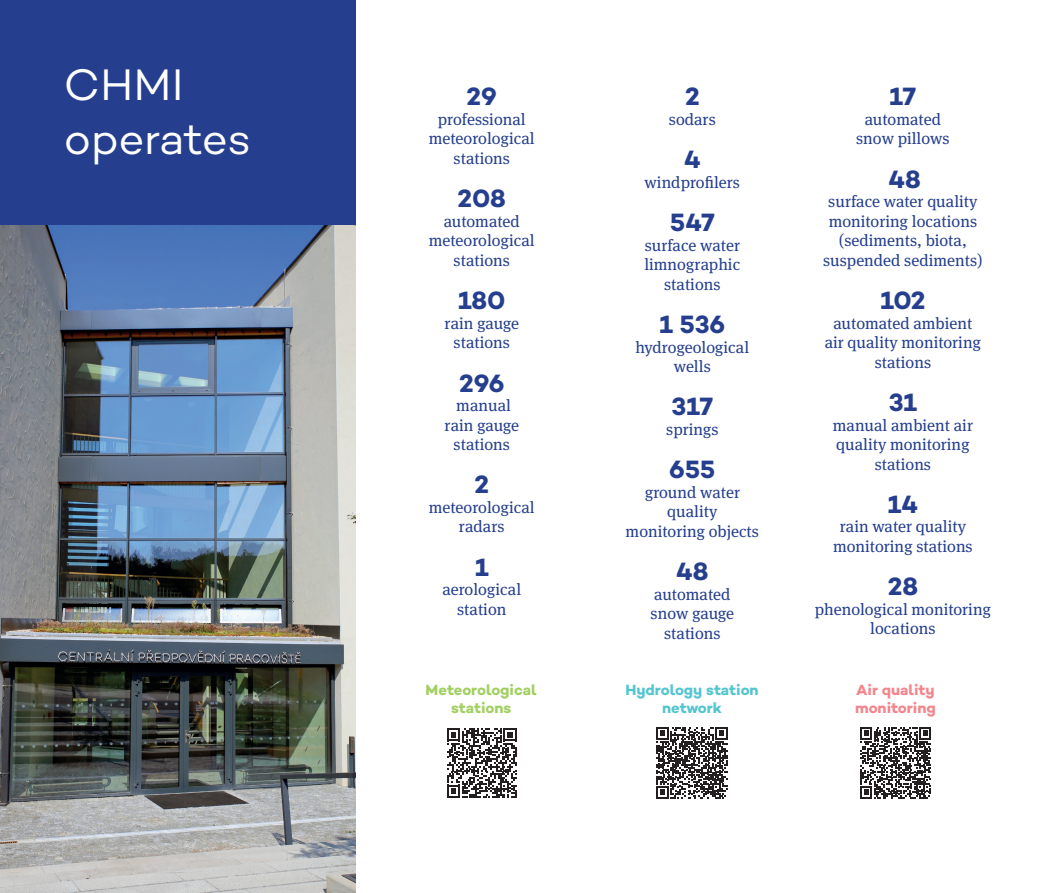
<style>
.page{position:relative;width:1063px;height:893px;background:#fff}
.page>*{position:absolute;margin:0;border:0;box-sizing:border-box;transform-origin:0 0}
.t1{font:45px/54px "Campton";letter-spacing:-.005em;color:#fff}
.t2{font:700 25.5px "Campton";color:#253f8e}
.t3{font:16.5px/19.5px "Meta Serif Pro";color:#253f8e;text-align:center}
.t4{font:700 15px/18px "Campton";letter-spacing:-.005em;color:#54c5cf;text-align:center}
.t5{font:700 15px/18px "Campton";letter-spacing:-.005em;color:#a2cf62;text-align:center}
.t6{font:700 15px/18px "Campton";color:#f3858d}
</style>
<div class="page">
<div style="left:0;top:0;width:356px;height:225px;background:#253f8e"></div>
<svg style="left:447px;top:728px;width:70px;height:70px"></svg>
<svg style="left:656px;top:727px;width:72px;height:71px"></svg>
<svg style="left:860px;top:727px;width:71px;height:71px"></svg>
<img style="left:0;top:225px;width:356px;height:668px">
<h1 class="t1" style="left:64px;top:57px;width:189px">CHMI operates</h1>
<h2 class="t2" style="left:467px;top:80px;width:32px">29</h2>
<p class="t3" style="left:429px;top:109px;width:107px">professional meteorological stations</p>
<h2 class="t2" style="left:458px;top:182px;width:50px">208</h2>
<p class="t3" style="left:429px;top:210px;width:107px">automated meteorological stations</p>
<h2 class="t2" style="left:458px;top:284px;width:49px">180</h2>
<p class="t3" style="left:445px;top:312px;width:76px">rain gauge stations</p>
<h2 class="t2" style="left:459px;top:367px;width:47px">296</h2>
<p class="t3" style="left:444px;top:395px;width:76px">manual rain gauge stations</p>
<h2 class="t2" style="left:475px;top:468px;width:16px">2</h2>
<p class="t3" style="left:429px;top:497px;width:107px">meteorological radars</p>
<h2 class="t2" style="left:475px;top:551px;width:15px">1</h2>
<p class="t3" style="left:442px;top:579px;width:80px">aerological station</p>
<h2 class="t2" style="left:685px;top:80px;width:16px">2</h2>
<p class="t3" style="left:669px;top:109px;width:48px">sodars</p>
<h2 class="t2" style="left:684px;top:143px;width:18px">4</h2>
<p class="t3" style="left:645px;top:171px;width:97px">windprofilers</p>
<h2 class="t2" style="left:670px;top:206px;width:46px">547</h2>
<p class="t3" style="left:644px;top:234px;width:97px">surface water limnographic stations</p>
<h2 class="t2" style="left:659px;top:308px;width:67px">1 536</h2>
<p class="t3" style="left:635px;top:336px;width:115px">hydrogeological wells</p>
<h2 class="t2" style="left:672px;top:390px;width:43px">317</h2>
<p class="t3" style="left:666px;top:419px;width:54px">springs</p>
<h2 class="t2" style="left:669px;top:453px;width:48px">655</h2>
<p class="t3" style="left:626px;top:481px;width:135px">ground water quality monitoring objects</p>
<h2 class="t2" style="left:676px;top:555px;width:34px">48</h2>
<p class="t3" style="left:651px;top:583px;width:85px">automated snow gauge stations</p>
<h2 class="t2" style="left:890px;top:80px;width:28px">17</h2>
<p class="t3" style="left:856px;top:109px;width:95px">automated snow pillows</p>
<h2 class="t2" style="left:889px;top:163px;width:34px">48</h2>
<p class="t3" style="left:823px;top:191px;width:161px">surface water quality monitoring locations (sediments, biota, suspended sediments)</p>
<h2 class="t2" style="left:880px;top:284px;width:47px">102</h2>
<p class="t3" style="left:825px;top:312px;width:158px">automated ambient air quality monitoring stations</p>
<h2 class="t2" style="left:889px;top:386px;width:30px">31</h2>
<p class="t3" style="left:833px;top:414px;width:142px">manual ambient air quality monitoring stations</p>
<h2 class="t2" style="left:888px;top:488px;width:32px">14</h2>
<p class="t3" style="left:833px;top:516px;width:141px">rain water quality monitoring stations</p>
<h2 class="t2" style="left:888px;top:570px;width:32px">28</h2>
<p class="t3" style="left:815px;top:598px;width:178px">phenological monitoring locations</p>
<p class="t5" style="left:426px;top:680px;width:113px">Meteorological stations</p>
<p class="t4" style="left:625px;top:680px;width:135px">Hydrology station network</p>
<p class="t6" style="left:855px;top:680px;width:82px">Air quality monitoring</p>
</div>
